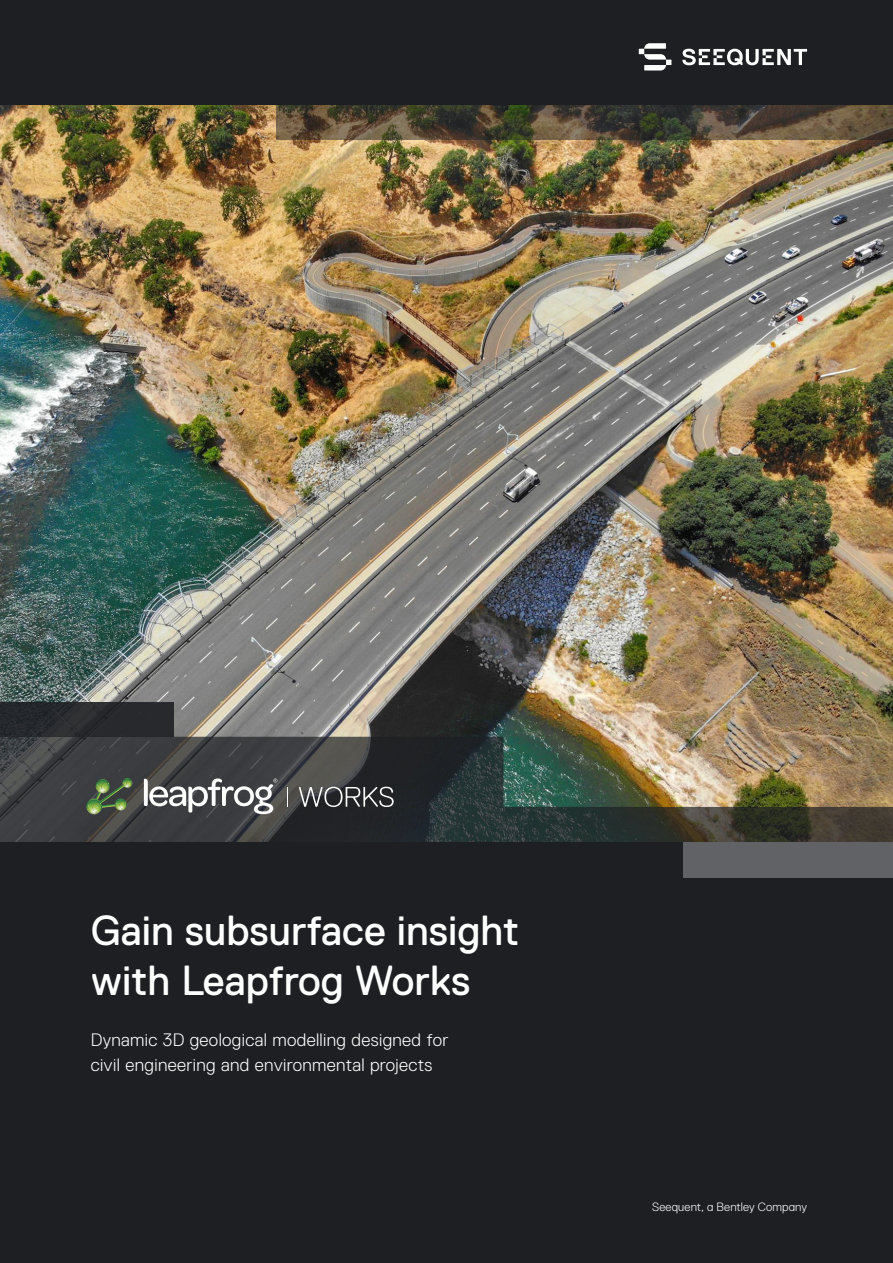
<style>
.page{position:relative;width:893px;height:1263px;background:#1d1f23}
.page>*{position:absolute;margin:0;border:0;box-sizing:border-box;transform-origin:0 0}
.t1{font:42px/50.4px "Replica Pro";color:#fff}
.t2{font:300 18px/24.6px "Replica Pro";letter-spacing:.02em;color:#fff}
.t3{font:300 12px "Replica Pro";letter-spacing:.01em;color:#fff}
</style>
<div class="page">
<img style="left:0;top:105px;width:893px;height:632px">
<svg style="left:276px;top:105px;width:617px;height:35px;background:#514736"></svg>
<svg style="left:682px;top:49px;width:125px;height:16px"></svg>
<svg style="left:639px;top:43px;width:32px;height:28px"></svg>
<img style="left:0;top:737px;width:893px;height:105px">
<div style="left:0;top:702px;width:174px;height:35px;background:#27292d"></div>
<svg style="left:299px;top:787px;width:95px;height:20px"></svg>
<img style="left:86px;top:799px;width:15px;height:15px">
<img style="left:87px;top:800px;width:12px;height:14px">
<svg style="left:88px;top:778px;width:45px;height:35px;background:#556948"></svg>
<svg style="left:144px;top:778px;width:133px;height:36px;background:#767779"></svg>
<svg style="left:287px;top:787px;width:1px;height:20px"></svg>
<div style="left:683px;top:842px;width:210px;height:36px;background:#616265"></div>
<p class="t1" style="left:91px;top:905px;width:430px">Gain subsurface insight with Leapfrog Works</p>
<p class="t2" style="left:91px;top:1028px;width:360px">Dynamic 3D geological modelling designed for civil engineering and environmental projects</p>
<p class="t3" style="left:652px;top:1200px;width:156px">Seequent, a Bentley Company</p>
</div>
